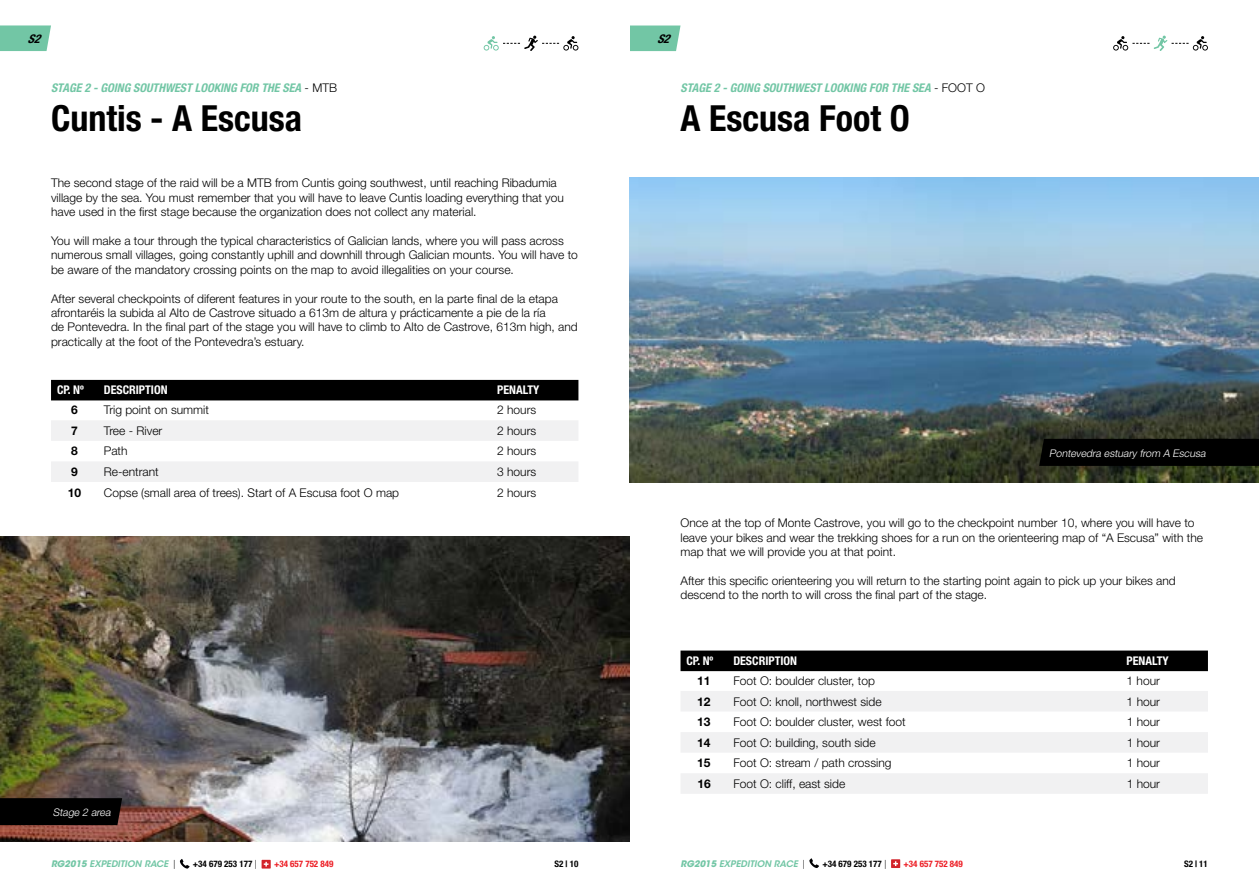
<style>
.page{position:relative;width:1259px;height:893px;background:#fff}
.page>*{position:absolute;margin:0;border:0;box-sizing:border-box;transform-origin:0 0}
.t1{font:700 condensed 36px "Helvetica Neue LT Std";color:#000}
.t2{font:300 12px/14.4px "Helvetica Neue LT Std";color:#000}
.t3{font:italic 700 condensed 12px "Helvetica Neue LT Std";color:#72c6a5}
.t4{font:700 condensed 12px "Helvetica Neue LT Std";letter-spacing:-.035em;color:#fff}
.t5{font:700 12px "Helvetica Neue LT Std";color:#000}
.t6{font:italic 700 condensed 12px "Helvetica Neue LT Std";color:#000}
.t7{font:italic 300 10.5px "Helvetica Neue LT Std";color:#fff}
.t8{font:italic 600 9px "ITC Avant Garde Std";color:#72c6a5}
.t9{font:700 condensed 9px "Helvetica Neue LT Std";color:#000}
.t10{font:700 condensed 9px "Helvetica Neue LT Std";color:#ed1d24}
.s1{font-weight:300;font-style:normal;font-stretch:normal;color:#000}
.s2{font-weight:700}
.s3{font-family:"Helvetica Neue LT Std";font-weight:300;font-style:normal;color:#000}
.s4{font-weight:300;font-stretch:normal}
</style>
<div class="page">
<svg style="left:0;top:25px;width:51px;height:26px"></svg>
<svg style="left:630px;top:26px;width:50px;height:25px"></svg>
<svg style="left:261px;top:860px;width:10px;height:8px"></svg>
<svg style="left:180px;top:859px;width:10px;height:9px"></svg>
<svg style="left:891px;top:859px;width:9px;height:9px"></svg>
<svg style="left:809px;top:858px;width:10px;height:10px"></svg>
<img style="left:629px;top:178px;width:630px;height:305px">
<img style="left:0;top:537px;width:629px;height:305px">
<div style="left:0;top:798px;width:122px;height:27px;background:#000"></div>
<div style="left:51px;top:380px;width:527px;height:20px;background:#000"></div>
<svg style="left:51px;top:421px;width:527px;height:61px"></svg>
<div style="left:1039px;top:439px;width:220px;height:27px;background:#000"></div>
<div style="left:680px;top:651px;width:528px;height:20px;background:#000"></div>
<svg style="left:681px;top:691px;width:527px;height:103px;fill:#f1f1f2"></svg>
<svg style="left:484px;top:36px;width:94px;height:15px"></svg>
<svg style="left:1113px;top:36px;width:95px;height:15px"></svg>
<p class="t6" style="left:28px;top:31px;width:13px">S2</p>
<p class="t6" style="left:657px;top:31px;width:13px">S2</p>
<p class="t3" style="left:51px;top:80px;width:57px">STAGE 2 - GOING</p>
<p class="t3" style="left:133px;top:80px;width:205px">SOUTHWEST LOOKING FOR THE SEA <span class="s1">- MTB</span></p>
<h1 class="t1" style="left:51px;top:96px;width:253px">Cuntis - A Escusa</h1>
<p class="t3" style="left:680px;top:80px;width:57px">STAGE 2 - GOING</p>
<p class="t3" style="left:762px;top:80px;width:188px">SOUTHWEST LOOKING FOR THE SEA <span class="s1">- foot</span></p>
<p class="t2" style="left:976px;top:80px;width:8px">o</p>
<h1 class="t1" style="left:680px;top:96px;width:228px">A Escusa Foot O</h1>
<p class="t2" style="left:51px;top:176px;width:514px">The second stage of the raid will be a MTB from Cuntis going southwest, until reaching Ribadumia village by the sea. You must remember that you will have to leave Cuntis loading everything that you have used in the first stage because the organization does not collect any material.</p>
<p class="t2" style="left:51px;top:233px;width:528px">You will make a tour through the typical characteristics of Galician lands, where you will pass across numerous small villages, going constantly uphill and downhill through Galician mounts. You will have to be aware of the mandatory crossing points on the map to avoid illegalities on your course.</p>
<p class="t2" style="left:51px;top:291px;width:528px">After several checkpoints of diferent features in your route to the south, en la parte final de la etapa afrontaréis la subida al Alto de Castrove situado a 613m de altura y prácticamente a pie de la ría<br>de Pontevedra. In the final part of the stage you will have to climb to Alto de Castrove, 613m high, and practically at the foot of the Pontevedra’s estuary.</p>
<p class="t4" style="left:57px;top:383px;width:28px">CP. Nº</p>
<p class="t4" style="left:104px;top:383px;width:8px">DESC</p>
<p class="t4" style="left:129px;top:383px;width:13px">RIPTION</p>
<p class="t4" style="left:497px;top:383px;width:8px">PENA</p>
<p class="t4" style="left:523px;top:383px;width:12px">LTY</p>
<p class="t5" style="left:71px;top:403px;width:8px">6</p>
<p class="t2" style="left:104px;top:403px;width:107px">Trig point on summit</p>
<p class="t2" style="left:497px;top:403px;width:41px">2 hours</p>
<p class="t5" style="left:71px;top:423px;width:8px">7</p>
<p class="t2" style="left:104px;top:423px;width:60px">Tree - River</p>
<p class="t2" style="left:497px;top:423px;width:41px">2 hours</p>
<p class="t5" style="left:71px;top:444px;width:8px">8</p>
<p class="t2" style="left:104px;top:444px;width:25px">Path</p>
<p class="t2" style="left:497px;top:444px;width:41px">2 hours</p>
<p class="t5" style="left:71px;top:464px;width:8px">9</p>
<p class="t2" style="left:104px;top:464px;width:56px">Re-entrant</p>
<p class="t2" style="left:497px;top:464px;width:41px">3 hours</p>
<p class="t5" style="left:68px;top:485px;width:15px">10</p>
<p class="t2" style="left:104px;top:485px;width:297px">Copse (small area of trees). Start of A Escusa foot O map</p>
<p class="t2" style="left:497px;top:485px;width:41px">2 hours</p>
<p class="t7" style="left:1049px;top:447px;width:160px">Pontevedra estuary from A Escusa</p>
<p class="t2" style="left:680px;top:516px;width:524px">Once at the top of Monte Castrove, you will go to the checkpoint number 10, where you will have to leave your bikes and wear the trekking shoes for a run on the orienteering map of “A Escusa” with the map that we will provide you at that point.</p>
<p class="t2" style="left:680px;top:573px;width:496px">After this specific orienteering you will return to the starting point again to pick up your bikes and descend to the north to will cross the final part of the stage.</p>
<p class="t7" style="left:53px;top:806px;width:61px">Stage 2 area</p>
<p class="t4" style="left:686px;top:654px;width:28px">CP. Nº</p>
<p class="t4" style="left:733px;top:654px;width:8px">DESC</p>
<p class="t4" style="left:758px;top:654px;width:13px">RIPTION</p>
<p class="t4" style="left:1126px;top:654px;width:8px">PENA</p>
<p class="t4" style="left:1152px;top:654px;width:12px">LTY</p>
<p class="t5" style="left:697px;top:673px;width:15px">11</p>
<p class="t2" style="left:733px;top:673px;width:143px">Foot O: boulder cluster, top</p>
<p class="t2" style="left:1126px;top:673px;width:35px">1 hour</p>
<p class="t5" style="left:697px;top:694px;width:15px">12</p>
<p class="t2" style="left:733px;top:694px;width:150px">Foot O: knoll, northwest side</p>
<p class="t2" style="left:1126px;top:694px;width:35px">1 hour</p>
<p class="t5" style="left:697px;top:714px;width:15px">13</p>
<p class="t2" style="left:733px;top:714px;width:174px">Foot O: boulder cluster, west foot</p>
<p class="t2" style="left:1126px;top:714px;width:35px">1 hour</p>
<p class="t5" style="left:697px;top:735px;width:15px">14</p>
<p class="t2" style="left:733px;top:735px;width:144px">Foot O: building, south side</p>
<p class="t2" style="left:1126px;top:735px;width:35px">1 hour</p>
<p class="t5" style="left:697px;top:755px;width:15px">15</p>
<p class="t2" style="left:733px;top:755px;width:160px">Foot O: stream / path crossing</p>
<p class="t2" style="left:1126px;top:755px;width:35px">1 hour</p>
<p class="t5" style="left:697px;top:776px;width:15px">16</p>
<p class="t2" style="left:733px;top:776px;width:113px">Foot O: cliff, east side</p>
<p class="t2" style="left:1126px;top:776px;width:35px">1 hour</p>
<p class="t8" style="left:680px;top:858px;width:126px"><span class="s2">RG2015</span> EXPEDITION RACE <span class="s3">|</span></p>
<p class="t9" style="left:822px;top:858px;width:65px">+34 679 253 177 <span class="s4">|</span></p>
<p class="t10" style="left:903px;top:858px;width:61px">+34 657 752 849</p>
<p class="t8" style="left:51px;top:858px;width:126px"><span class="s2">RG2015</span> EXPEDITION RACE <span class="s3">|</span></p>
<p class="t9" style="left:193px;top:859px;width:65px">+34 679 253 177 <span class="s4">|</span></p>
<p class="t10" style="left:274px;top:859px;width:61px">+34 657 752 849</p>
<p class="t9" style="left:554px;top:859px;width:25px">S2 | 10</p>
<p class="t9" style="left:1184px;top:859px;width:25px">S2 | 11</p>
</div>
